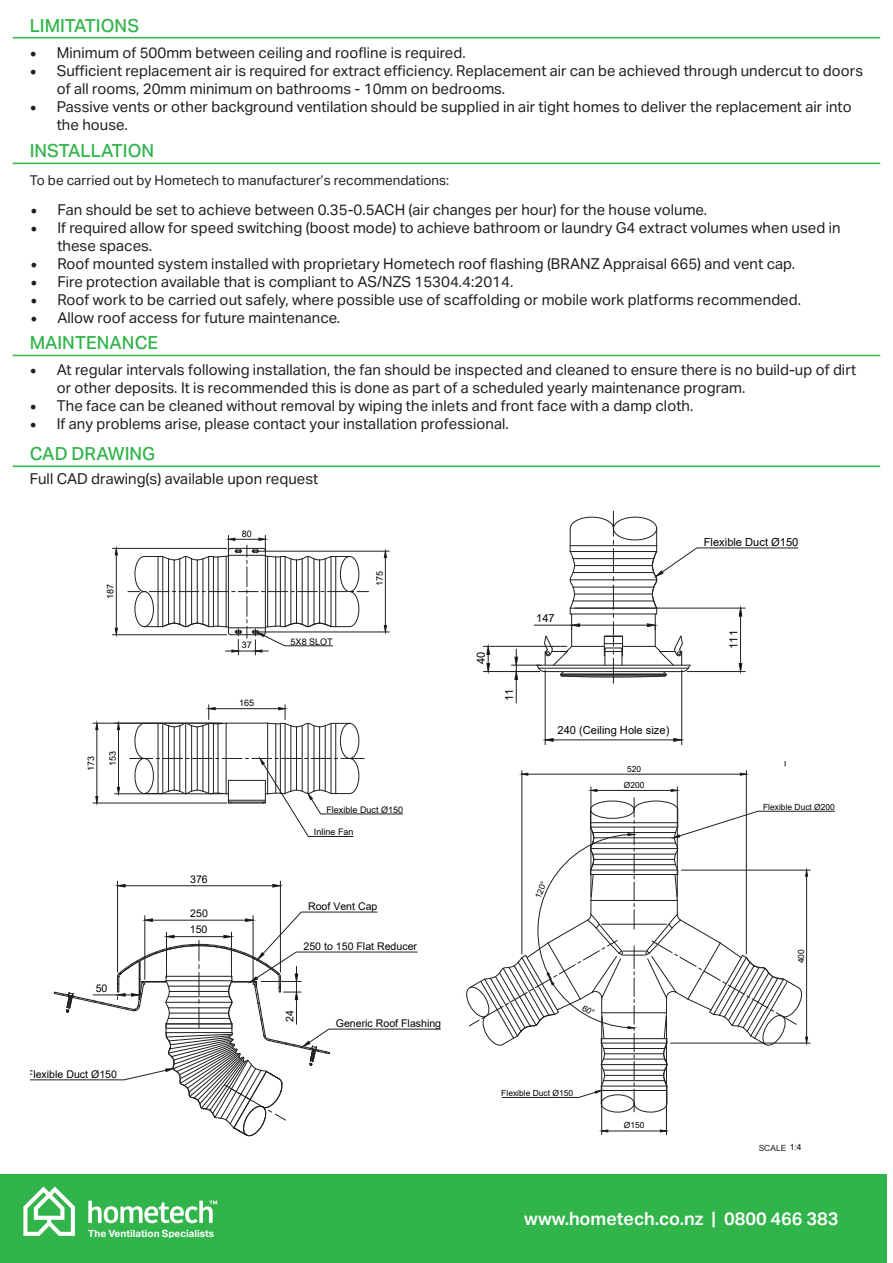
<style>
.page{position:relative;width:893px;height:1263px;background:#fff}
.page>*{position:absolute;margin:0;border:0;box-sizing:border-box;transform-origin:0 0}
.t1{font:500 18px "Aktiv Grotesk";color:#31b44a}
.t2{font:600 18px "Aktiv Grotesk";color:#fff}
.t3{font:15px/18px "Aktiv Grotesk";color:#231f20}
.t4{font:13.5px "Aktiv Grotesk";color:#231f20}
.t5{font:11.1px "Arial";color:#000}
.t6{font:10.65px/16.5px "Arial";color:#000}
.t7{font:700 10.05px "Aktiv Grotesk";color:#fff}
.t8{font:9px "Arial";color:#000}
.t9{font:8.4px "Arial";color:#000}
.t10{font:8.4px "Arial";color:#231f20}
.t11{font:7.95px "Arial";color:#231f20}
.s1{font-family:"Minion Pro";font-size:18px}
.s2{color:#000}
</style>
<div class="page">
<div style="left:0;top:1174px;width:887px;height:89px;background:#31b44a"></div>
<svg style="left:23px;top:1186px;width:52px;height:50px"></svg>
<svg style="left:88px;top:1201px;width:129px;height:22px"></svg>
<hr style="left:13px;top:37px;width:867px;height:1px;background:#31b44a">
<hr style="left:13px;top:355px;width:867px;height:1px;background:#31b44a">
<hr style="left:13px;top:163px;width:867px;height:1px;background:#31b44a">
<hr style="left:13px;top:465px;width:867px;height:2px;background:#31b44a">
<hr style="left:681px;top:670px;width:1px;height:75px;background:#231f20">
<hr style="left:545px;top:670px;width:1px;height:75px;background:#231f20">
<hr style="left:553px;top:740px;width:121px;height:1px;background:#231f20">
<svg style="left:673px;top:738px;width:9px;height:4px"></svg>
<svg style="left:544px;top:738px;width:10px;height:4px"></svg>
<hr style="left:483px;top:646px;width:84px;height:1px;background:#231f20">
<hr style="left:483px;top:671px;width:57px;height:1px;background:#231f20">
<svg style="left:486px;top:646px;width:4px;height:25px"></svg>
<svg style="left:511px;top:511px;width:287px;height:192px"></svg>
<hr style="left:93px;top:803px;width:134px;height:1px;background:#231f20">
<hr style="left:93px;top:723px;width:129px;height:1px;background:#231f20">
<hr style="left:97px;top:730px;width:1px;height:66px;background:#231f20">
<svg style="left:95px;top:796px;width:4px;height:8px"></svg>
<svg style="left:95px;top:722px;width:4px;height:8px"></svg>
<hr style="left:112px;top:548px;width:115px;height:1px;background:#231f20">
<hr style="left:112px;top:634px;width:115px;height:1px;background:#231f20">
<hr style="left:116px;top:555px;width:1px;height:73px;background:#231f20">
<svg style="left:114px;top:548px;width:4px;height:8px"></svg>
<svg style="left:114px;top:627px;width:4px;height:8px"></svg>
<hr style="left:115px;top:793px;width:107px;height:1px;background:#231f20">
<hr style="left:118px;top:730px;width:1px;height:57px;background:#231f20">
<svg style="left:117px;top:722px;width:3px;height:8px"></svg>
<svg style="left:117px;top:786px;width:3px;height:8px"></svg>
<hr style="left:259px;top:551px;width:130px;height:1px;background:#231f20">
<hr style="left:259px;top:632px;width:130px;height:1px;background:#231f20">
<hr style="left:385px;top:558px;width:1px;height:67px;background:#231f20">
<svg style="left:383px;top:550px;width:4px;height:8px"></svg>
<svg style="left:383px;top:625px;width:4px;height:8px"></svg>
<svg style="left:128px;top:535px;width:241px;height:120px"></svg>
<svg style="left:130px;top:705px;width:273px;height:132px"></svg>
<svg style="left:30px;top:911px;width:411px;height:226px"></svg>
<hr style="left:280px;top:881px;width:1px;height:91px;background:#231f20">
<hr style="left:117px;top:881px;width:1px;height:91px;background:#231f20">
<hr style="left:125px;top:885px;width:148px;height:1px;background:#231f20">
<svg style="left:272px;top:884px;width:9px;height:4px"></svg>
<svg style="left:118px;top:884px;width:8px;height:4px"></svg>
<hr style="left:591px;top:787px;width:1px;height:110px;background:#231f20">
<hr style="left:677px;top:787px;width:1px;height:110px;background:#231f20">
<hr style="left:597px;top:790px;width:74px;height:1px;background:#231f20">
<svg style="left:590px;top:789px;width:8px;height:3px"></svg>
<svg style="left:670px;top:789px;width:8px;height:3px"></svg>
<hr style="left:666px;top:1016px;width:1px;height:118px;background:#231f20">
<hr style="left:601px;top:1016px;width:1px;height:118px;background:#231f20">
<hr style="left:608px;top:1131px;width:52px;height:1px;background:#231f20">
<svg style="left:660px;top:1129px;width:6px;height:4px"></svg>
<svg style="left:601px;top:1129px;width:7px;height:4px"></svg>
<hr style="left:522px;top:770px;width:1px;height:184px;background:#231f20">
<hr style="left:746px;top:770px;width:1px;height:184px;background:#231f20">
<hr style="left:528px;top:774px;width:212px;height:1px;background:#231f20">
<svg style="left:521px;top:772px;width:8px;height:4px"></svg>
<svg style="left:739px;top:772px;width:8px;height:4px"></svg>
<svg style="left:466px;top:798px;width:369px;height:315px"></svg>
<p class="t1" style="left:30px;top:15px;width:111px">LIMITATIONS</p>
<p class="t3" style="left:30px;top:43px;width:437px"><span class="s1">•</span> Minimum of 500mm between ceiling and roofline is required.</p>
<p class="t3" style="left:57px;top:61px;width:808px;text-indent:-27px"><span class="s1">•</span> Sufficient replacement air is required for extract efficiency. Replacement air can be achieved through undercut to doors of all rooms, 20mm minimum on bathrooms - 10mm on bedrooms.</p>
<p class="t3" style="left:57px;top:97px;width:797px;text-indent:-27px"><span class="s1">•</span> Passive vents or other background ventilation should be supplied in air tight homes to deliver the replacement air into the house.</p>
<p class="t1" style="left:30px;top:141px;width:126px">INSTALLATION</p>
<p class="t4" style="left:30px;top:172px;width:421px">To be carried out by Hometech to manufacturer’s recommendations:</p>
<p class="t3" style="left:30px;top:201px;width:678px"><span class="s1">•</span> Fan should be set to achieve between 0.35-0.5ACH (air changes per hour) for the house volume.</p>
<p class="t3" style="left:57px;top:219px;width:785px;text-indent:-27px"><span class="s1">•</span> If required allow for speed switching (boost mode) to achieve bathroom or laundry G4 extract volumes when used in these spaces.</p>
<p class="t3" style="left:30px;top:255px;width:766px"><span class="s1">•</span> Roof mounted system installed with proprietary Hometech roof flashing (BRANZ Appraisal 665) and vent cap.</p>
<p class="t3" style="left:30px;top:273px;width:485px"><span class="s1">•</span> Fire protection available that is compliant to AS/NZS 15304.4:2014.</p>
<p class="t3" style="left:30px;top:291px;width:772px"><span class="s1">•</span> Roof work to be carried out safely, where possible use of scaffolding or mobile work platforms recommended.</p>
<p class="t3" style="left:30px;top:309px;width:311px"><span class="s1">•</span> Allow roof access for future maintenance.</p>
<p class="t1" style="left:30px;top:333px;width:130px">MAINTENANCE</p>
<p class="t3" style="left:57px;top:361px;width:801px;text-indent:-27px"><span class="s1">•</span> At regular intervals following installation, the fan should be inspected and cleaned to ensure there is no build-up of dirt or other deposits. It is recommended this is done as part of a scheduled yearly maintenance program.</p>
<p class="t3" style="left:30px;top:397px;width:665px"><span class="s1">•</span> The face can be cleaned without removal by wiping the inlets and front face with a damp cloth.</p>
<p class="t3" style="left:30px;top:415px;width:481px"><span class="s1">•</span> If any problems arise, please contact your installation professional.</p>
<p class="t1" style="left:30px;top:443px;width:127px">CAD DRAWING</p>
<p class="t3" style="left:30px;top:470px;width:290px">Full CAD drawing(s) available upon request</p>
<p class="t8" style="left:104px;top:599px;width:17px;rotate:-90deg">187</p>
<p class="t8" style="left:85px;top:771px;width:17px;rotate:-90deg">173</p>
<p class="t8" style="left:106px;top:766px;width:17px;rotate:-90deg">153</p>
<p class="t6" style="left:96px;top:980px;width:13px">50</p>
<p class="t6" style="left:27px;top:1066px;width:92px">Flexible Duct Ø150</p>
<p class="t8" style="left:242px;top:527px;width:12px">80</p>
<p class="t8" style="left:242px;top:639px;width:12px">37</p>
<p class="t8" style="left:239px;top:697px;width:17px">165</p>
<p class="t8" style="left:291px;top:635px;width:44px">5X8 SLOT</p>
<p class="t8" style="left:373px;top:586px;width:17px;rotate:-90deg">175</p>
<p class="t6" style="left:190px;top:870px;width:19px">376</p>
<p class="t6" style="left:190px;top:905px;width:20px">250<br>150</p>
<p class="t8" style="left:326px;top:803px;width:78px">Flexible Duct Ø150</p>
<p class="t8" style="left:314px;top:826px;width:41px">Inline Fan</p>
<p class="t6" style="left:308px;top:898px;width:71px">Roof Vent Cap</p>
<p class="t6" style="left:304px;top:938px;width:115px">250 to 150 Flat Reducer</p>
<p class="t11" style="left:384px;top:940px;width:7px">E</p>
<p class="t6" style="left:281px;top:1021px;width:13px;rotate:-90deg">24</p>
<p class="t6" style="left:336px;top:1015px;width:107px">Generic Roof Flashing</p>
<p class="t7" style="left:88px;top:1227px;width:127px">The Ventilation Specialists</p>
<p class="t5" style="left:473px;top:664px;width:14px;rotate:-90deg">40</p>
<p class="t5" style="left:501px;top:701px;width:14px;rotate:-90deg">11</p>
<p class="t5" style="left:536px;top:610px;width:20px">147</p>
<p class="t5" style="left:557px;top:723px;width:113px">240 (Ceiling Hole size)</p>
<p class="t9" style="left:627px;top:763px;width:16px">520</p>
<p class="t9" style="left:624px;top:779px;width:22px">Ø200</p>
<p class="t9" style="left:532px;top:895px;width:19px;rotate:-66deg">120°</p>
<p class="t5" style="left:704px;top:535px;width:96px">Flexible Duct Ø150</p>
<p class="t5" style="left:726px;top:649px;width:20px;rotate:-90deg">111</p>
<p class="t9" style="left:763px;top:801px;width:73px">Flexible Duct Ø200</p>
<p class="t9" style="left:795px;top:963px;width:16px;rotate:-90deg">400</p>
<p class="t9" style="left:501px;top:1087px;width:73px">Flexible Duct Ø150</p>
<p class="t9" style="left:624px;top:1119px;width:22px">Ø150</p>
<p class="t10" style="left:759px;top:1142px;width:44px">SCALE <span class="s2">1:4</span></p>
<p class="t2" style="left:524px;top:1208px;width:316px">www.hometech.co.nz | 0800 466 383</p>
</div>
